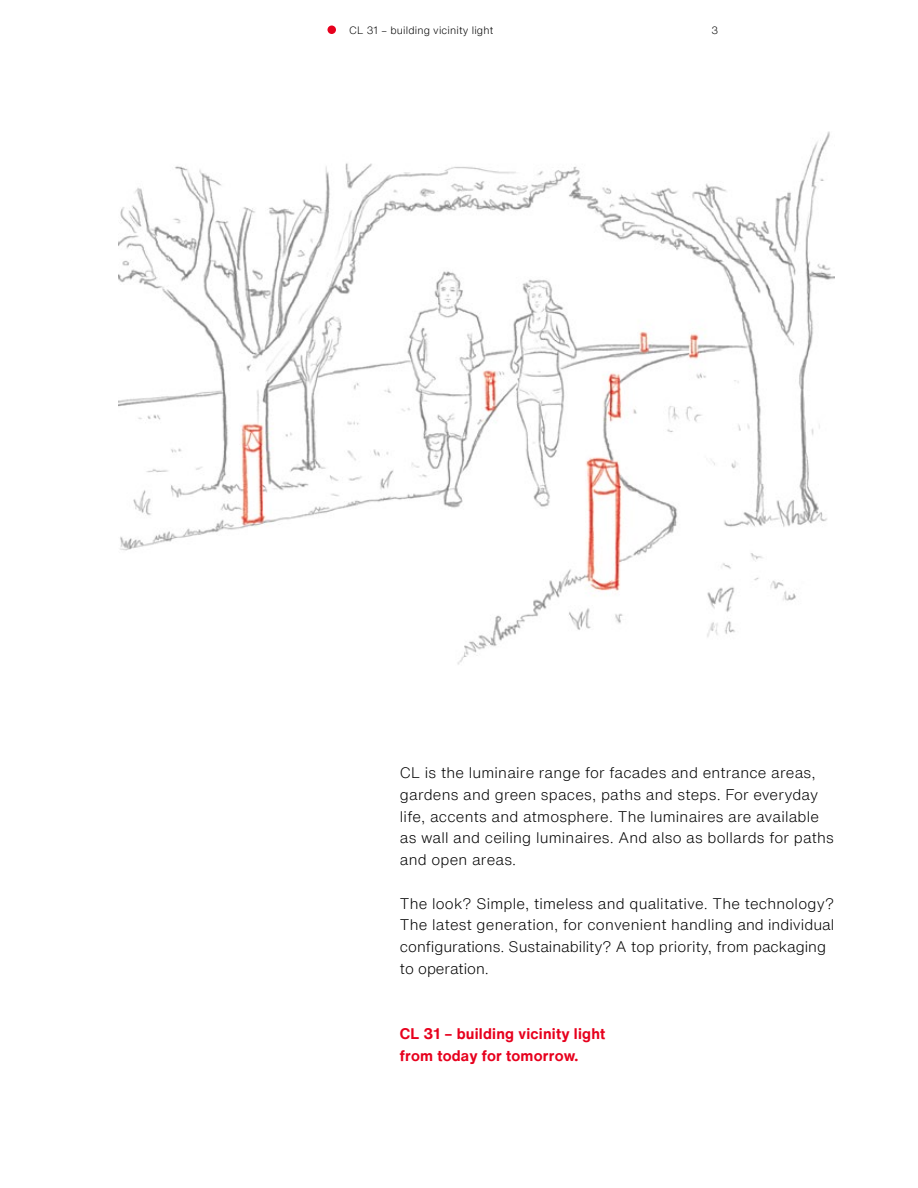
<style>
.page{position:relative;width:918px;height:1188px;background:#fff}
.page>*{position:absolute;margin:0;border:0;box-sizing:border-box;transform-origin:0 0}
.t1{font:300 15px/21.8px "Helvetica Now Text";letter-spacing:.015em;color:#000}
.t2{font:700 15px/21.8px "Helvetica Now Text";letter-spacing:.015em;color:#e7001d}
.t3{font:300 10.5px "Helvetica Now Text";letter-spacing:.015em;color:#000}
</style>
<div class="page">
<div style="left:327px;top:26px;width:9px;height:8px;background:#e7001d;border-radius:50%"></div>
<img style="left:119px;top:131px;width:715px;height:534px">
<p class="t3" style="left:349px;top:22px;width:146px">CL 31 – building vicinity light</p>
<p class="t3" style="left:711px;top:22px;width:8px">3</p>
<p class="t1" style="left:400px;top:761px;width:436px">CL is the luminaire range for facades and entrance areas, gardens and green spaces, paths and steps. For everyday life, accents and atmosphere. The luminaires are available as wall and ceiling luminaires. And also as bollards for paths and open areas.</p>
<p class="t1" style="left:400px;top:892px;width:436px">The look? Simple, timeless and qualitative. The technology?<br>The latest generation, for convenient handling and individual configurations. Sustainability? A top priority, from packaging to operation.</p>
<p class="t2" style="left:400px;top:1023px;width:207px">CL 31 – building vicinity light from today for tomorrow.</p>
</div>
